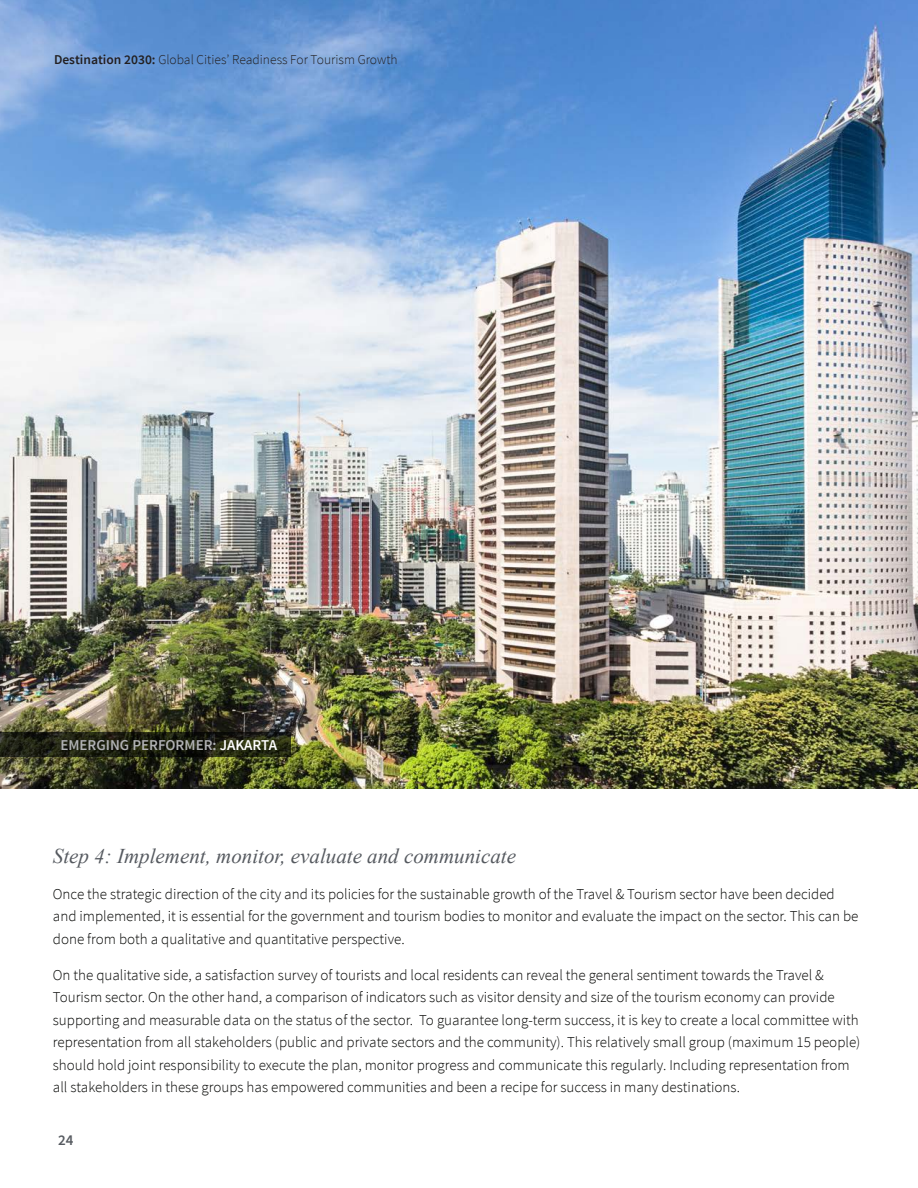
<style>
.page{position:relative;width:918px;height:1188px;background:#fff}
.page>*{position:absolute;margin:0;border:0;box-sizing:border-box;transform-origin:0 0}
.Headline_for_Body_Co{font:italic 21px "Times New Roman";color:#565a60}
.Body_copy{font:300 15px/22.5px "Source Sans Pro";color:#040503}
.t1{font:600 15px "Source Sans Pro";color:#b1b2b4}
.t2{font:600 15px "Source Sans Pro";color:#565a60}
.t3{font:300 13.5px "Source Sans Pro";color:#231f20}
.s1{font-weight:600}
.s2{color:#fff}
</style>
<div class="page">
<img style="left:0;top:0;width:918px;height:788px">
<svg style="left:0;top:732px;width:291px;height:24px"></svg>
<p class="t3" style="left:54px;top:51px;width:345px"><span class="s1">Destination 2030:</span> Global Cities’ Readiness For Tourism Growth</p>
<h3 class="t1" style="left:60px;top:736px;width:218px">EMERGING PERFORMER: <span class="s2">JAKARTA</span></h3>
<p class="Headline_for_Body_Co" style="left:53px;top:841px;width:465px">Step 4: Implement, monitor, evaluate and communicate</p>
<p class="Body_copy" style="left:53px;top:882px;width:807px">Once the strategic direction of the city and its policies for the sustainable growth of the Travel &amp; Tourism sector have been decided and implemented, it is essential for the government and tourism bodies to monitor and evaluate the impact on the sector. This can be done from both a qualitative and quantitative perspective.</p>
<p class="Body_copy" style="left:53px;top:963px;width:809px">On the qualitative side, a satisfaction survey of tourists and local residents can reveal the general sentiment towards the Travel &amp; Tourism sector. On the other hand, a comparison of indicators such as visitor density and size of the tourism economy can provide supporting and measurable data on the status of the sector. To guarantee long-term success, it is key to create a local committee with representation from all stakeholders (public and private sectors and the community). This relatively small group (maximum 15 people) should hold joint responsibility to execute the plan, monitor progress and communicate this regularly. Including representation from all stakeholders in these groups has empowered communities and been a recipe for success in many destinations.</p>
<p class="t2" style="left:58px;top:1131px;width:17px">24</p>
</div>
